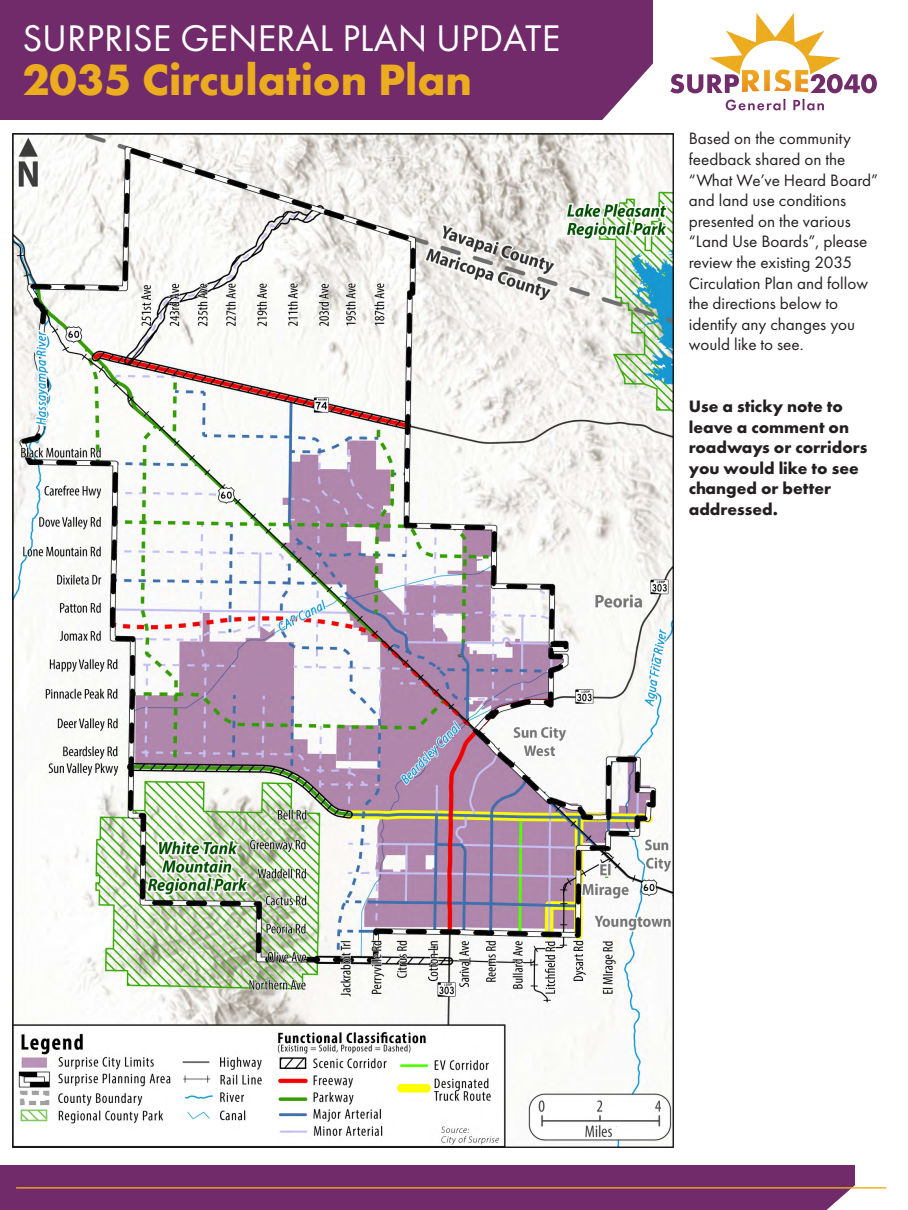
<style>
.page{position:relative;width:908px;height:1210px;background:#fff}
.page>*{position:absolute;margin:0;border:0;box-sizing:border-box;transform-origin:0 0}
.LoremTextExampleSimp{font:700 45.5px "Futura PT";color:#ebac20}
.LoremTextExampleSimp-2{font:38.5px "Futura PT";color:#fff}
.t1{font:17.15px/20.6px "Futura PT";color:#231f20}
.t2{font:700 17.15px/20.6px "Futura PT";color:#231f20}
</style>
<div class="page">
<div style="left:0;top:1165px;width:853px;height:45px;background:#712a6a"></div>
<svg style="left:826px;top:1168px;width:61px;height:42px"></svg>
<hr style="left:16px;top:1187px;width:869px;height:1px;background:#ebac20">
<div style="left:0;top:0;width:652px;height:120px;background:#712a6a"></div>
<svg style="left:602px;top:61px;width:72px;height:102px"></svg>
<img style="left:668px;top:13px;width:209px;height:99px">
<img style="left:13px;top:133px;width:660px;height:1014px">
<p class="LoremTextExampleSimp-2" style="left:22px;top:16px;width:539px">SURPRISE GENERAL PLAN UPDATE</p>
<p class="LoremTextExampleSimp" style="left:22px;top:50px;width:451px">2035 Circulation Plan</p>
<p class="t1" style="left:688px;top:128px;width:191px">Based on the community feedback shared on the “What We’ve Heard Board” and land use conditions presented on the various “Land Use Boards”, please review the existing 2035<br>Circulation Plan and follow the directions below to identify any changes you would like to see.</p>
<p class="t2" style="left:688px;top:395px;width:180px">Use a sticky note to leave a comment on roadways or corridors you would like to see changed or better addressed.</p>
</div>
